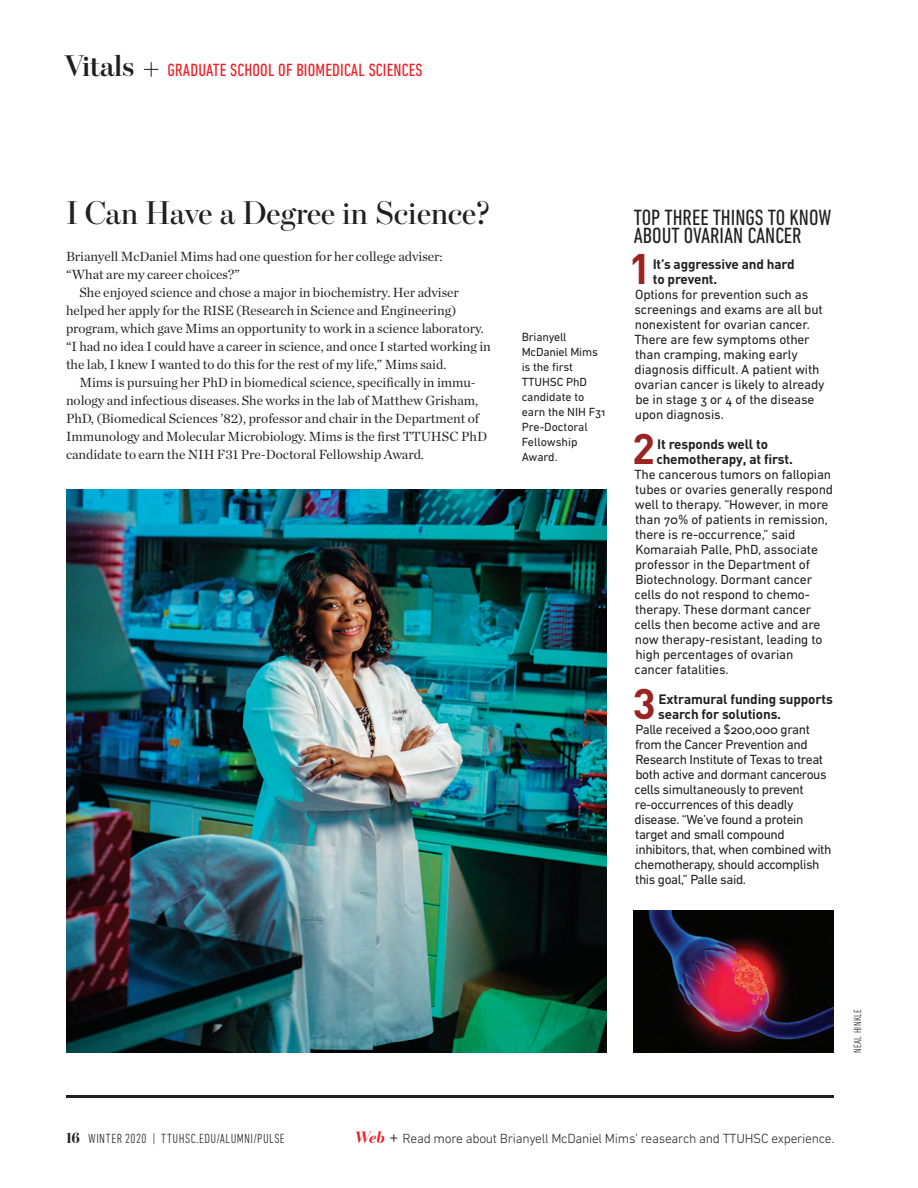
<style>
.page{position:relative;width:918px;height:1188px;background:#fff}
.page>*{position:absolute;margin:0;border:0;box-sizing:border-box;transform-origin:0 0}
.t1{font:700 42.3px "DIN";color:#9a241f}
.t2{font:33px "Escrow Banner";letter-spacing:-.01em;color:#231f20}
.t3{font:condensed 22.5px/18px "DIN Next LT Pro";color:#231f20}
.t4{font:condensed 18px "DIN Next LT Pro";letter-spacing:.01em;color:#ee1d23}
.t5{font:13.5px/18px "Chronicle Deck";color:#231f20}
.t6{font:13.5px/15px "DIN Next LT Pro";letter-spacing:-.01em;color:#231f20}
.t7{font:13.5px/15px "DIN Next LT Pro";letter-spacing:-.03em;color:#231f20}
.t8{font:700 13.5px/15px "DIN";letter-spacing:-.01em;color:#231f20}
.t9{font:300 13.5px "DIN Next LT Pro";letter-spacing:-.02em;color:#231f20}
.t10{font:300 condensed 13.5px "DIN Next LT Pro";letter-spacing:.035em;color:#231f20}
.t11{font:12px/15px "DIN Next LT Pro";letter-spacing:-.01em;color:#231f20}
.t12{font:300 condensed 10.5px "DIN Next LT Pro";letter-spacing:.03em;color:#231f20}
.s1{font-family:"Escrow Banner";font-weight:600;font-stretch:normal;font-size:30px;color:#231f20}
.s2{font-family:"Escrow Banner";font-weight:700;font-stretch:normal;font-size:15px}
.s3{font-family:"Escrow Banner";font-weight:700;font-style:italic;font-size:16.5px;color:#ee1d23}
.s4{font-size:18px}
</style>
<div class="page">
<hr style="left:66px;top:1095px;width:768px;height:3px;background:#231f20">
<svg style="left:144px;top:62px;width:14px;height:15px"></svg>
<img style="left:66px;top:490px;width:541px;height:563px">
<img style="left:634px;top:910px;width:200px;height:143px">
<h3 class="t4" style="left:64px;top:59px;width:360px"><span class="s1">Vitals</span> GRADUATE SCHOOL OF BIOMEDICAL SCIENCES</h3>
<h2 class="t2" style="left:66px;top:194px;width:425px">I Can Have a Degree in Science?</h2>
<p class="t5" style="left:66px;top:247px;width:378px">Brianyell McDaniel Mims had one question for her college adviser: “What are my career choices?”</p>
<p class="t5" style="left:66px;top:283px;width:426px;text-indent:14px">She enjoyed science and chose a major in biochemistry. Her adviser helped her apply for the RISE (Research in Science and Engineering) program, which gave Mims an opportunity to work in a science laboratory. “I had no idea I could have a career in science, and once I started working in the lab, I knew I wanted to do this for the rest of my life,” Mims said.</p>
<p class="t5" style="left:66px;top:372px;width:423px;text-indent:14px">Mims is pursuing her PhD in biomedical science, specifically in immu&shy;nology and infectious diseases. She works in the lab of Matthew Grisham, PhD, (Biomedical Sciences ’82), professor and chair in the Department of Immunology and Molecular Microbiology. Mims is the first TTUHSC PhD candidate to earn the NIH F31 Pre-Doctoral Fellowship Award.</p>
<p class="t11" style="left:522px;top:329px;width:86px">Brianyell<br>McDaniel Mims is the first<br>TTUHSC PhD candidate to earn the NIH F31<br>Pre-Doctoral<br>Fellowship<br>Award.</p>
<h3 class="t3" style="left:634px;top:208px;width:199px">TOP THREE THINGS TO KNOW<br>ABOUT OVARIAN CANCER</h3>
<h1 class="t1" style="left:629px;top:241px;width:24px">1</h1>
<p class="t8" style="left:653px;top:256px;width:143px">It’s aggressive and hard to prevent.</p>
<p class="t6" style="left:634px;top:287px;width:192px">Options for prevention such as screenings and exams are all but nonexistent for ovarian cancer.<br>There are few symptoms other than cramping, making early diagnosis difficult. A patient with ovarian cancer is likely to already be in stage 3 or 4 of the disease upon diagnosis.</p>
<h1 class="t1" style="left:632px;top:421px;width:24px">2</h1>
<p class="t8" style="left:656px;top:436px;width:138px">It responds well to chemotherapy, at first.</p>
<p class="t6" style="left:634px;top:467px;width:200px">The cancerous tumors on fallopian tubes or ovaries generally respond well to therapy. “However, in more than 70% of patients in remission, there is re-occurrence,” said<br>Komaraiah Palle, PhD, associate professor in the Department of<br>Biotechnology. Dormant cancer cells do not respond to chemo&shy;therapy. These dormant cancer cells then become active and are now therapy-resistant, leading to high percentages of ovarian cancer fatalities.</p>
<h1 class="t1" style="left:633px;top:676px;width:24px">3</h1>
<p class="t8" style="left:658px;top:691px;width:176px">Extramural funding supports search for solutions.</p>
<p class="t7" style="left:635px;top:722px;width:198px">Palle received a $200,000 grant from the Cancer Prevention and<br>Research Institute of Texas to treat both active and dormant cancerous cells simultaneously to prevent re-occurrences of this deadly disease. “We’ve found a protein target and small compound inhibitors, that, when combined with chemotherapy, should accomplish this goal,” Palle said.</p>
<p class="t12" style="left:851px;top:1053px;width:45px;rotate:-90deg">NEAL HINKLE</p>
<p class="t10" style="left:66px;top:1131px;width:220px"><span class="s2">16</span> WINTER 2020 | TTUHSC.EDU/ALUMNI/PULSE</p>
<p class="t9" style="left:354px;top:1131px;width:482px"><span class="s3">Web</span> <span class="s4">+</span> Read more about Brianyell McDaniel Mims’ reasearch and TTUHSC experience.</p>
</div>
